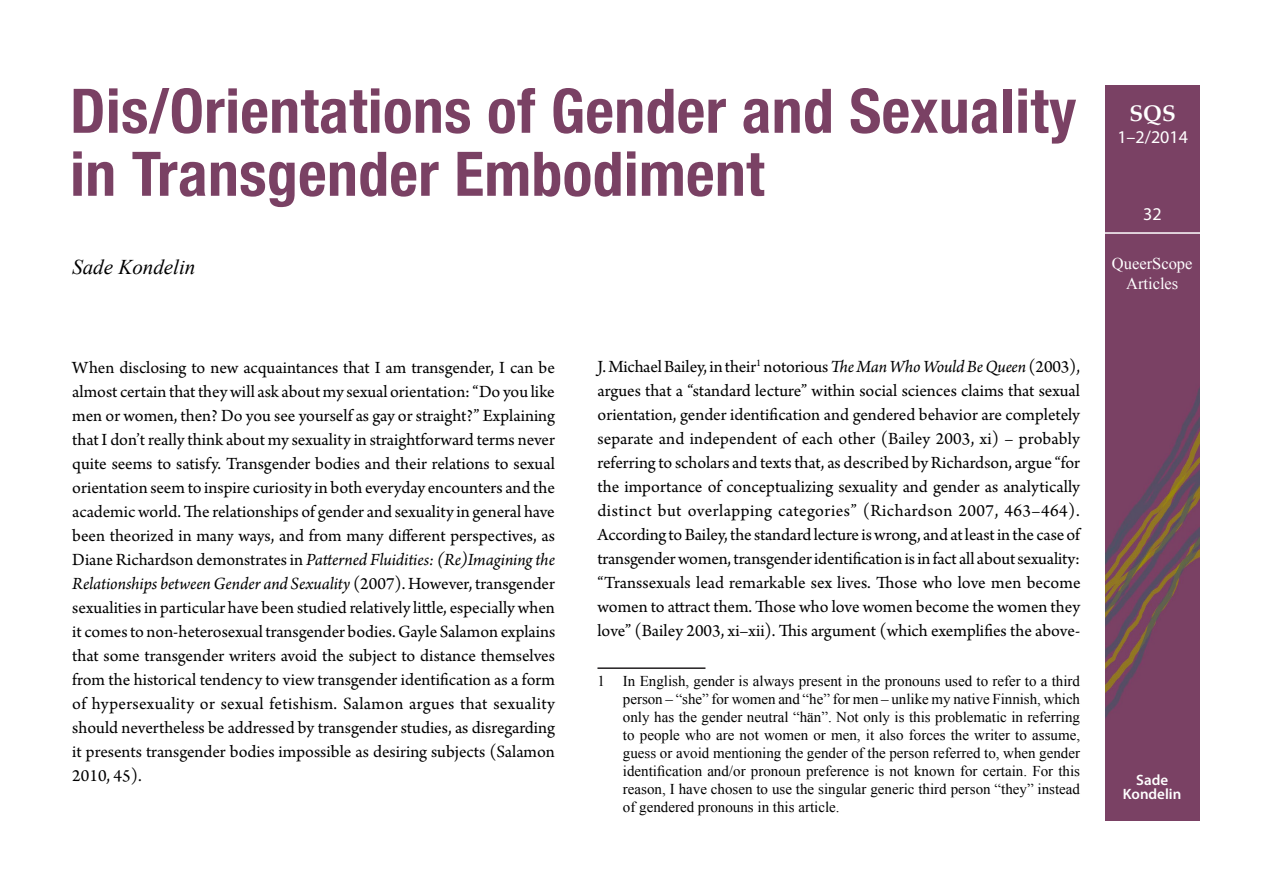
<style>
.page{position:relative;width:1263px;height:893px;background:#fff}
.page>*{position:absolute;margin:0;border:0;box-sizing:border-box;transform-origin:0 0}
.Pääotsikko{font:700 condensed 61.5px/63px "Helvetica Neue";letter-spacing:.005em;color:#7a4164}
.t1{font:700 22.5px "Palatino Linotype";color:#fff}
.Kirjoittaja{font:italic 21px "Times New Roman";color:#000}
.Leipateksti_enkku-no{font:18px/24px "Arno Pro";color:#000;text-align:justify}
.Sivunumerot___lehtin{font:18px "Myriad Pro";color:#fff}
.t2{font:16.5px/19.8px "Times New Roman";color:#fff;text-align:center}
.Alaviitteet{font:15px/18px "Times New Roman";color:#000;text-align:justify}
.t3{font:600 15px/13.5px "Myriad Pro";color:#fff;text-align:center}
.s1{font-style:italic}
</style>
<div class="page">
<img style="left:1106px;top:85px;width:93px;height:736px">
<hr style="left:1101px;top:232px;width:103px;height:2px;background:#fff">
<hr style="left:597px;top:667px;width:108px;height:2px;background:#231f20">
<p class="Pääotsikko" style="left:70px;top:79px;width:1008px">Dis/Orientations of Gender and Sexuality in Transgender Embodiment</p>
<p class="Kirjoittaja" style="left:72px;top:252px;width:125px">Sade Kondelin</p>
<p class="Leipateksti_enkku-no" style="left:72px;top:356px;width:484px">When disclosing to new acquaintances that I am transgender, I can be almost certain that they will ask about my sexual orientation: “Do you like men or women, then? Do you see yourself as gay or straight?” Explaining that I don’t really think about my sexuality in straightforward terms never quite seems to satisfy. Transgender bodies and their relations to sexual orientation seem to inspire curiosity in both everyday encounters and the academic world. The relationships of gender and sexuality in general have been theorized in many ways, and from many different perspectives, as Diane Richardson demonstrates in <span class="s1">Patterned Fluidities: (Re)Imagining the Relationships between Gender and Sexuality</span> (2007). However, transgender sexualities in particular have been studied relatively little, especially when it comes to non-heterosexual transgender bodies. Gayle Salamon explains that some transgender writers avoid the subject to distance themselves from the historical tendency to view transgender identification as a form of hypersexuality or sexual fetishism. Salamon argues that sexuality should nevertheless be addressed by transgender studies, as disregarding it presents transgender bodies impossible as desiring subjects (Salamon 2010, 45).</p>
<p class="Leipateksti_enkku-no" style="left:597px;top:356px;width:485px">J. Michael Bailey, in their<sup>1</sup> notorious <span class="s1">The Man Who Would Be Queen</span> (2003), argues that a “standard lecture” within social sciences claims that sexual orientation, gender identification and gendered behavior are completely separate and independent of each other (Bailey 2003, xi) – probably referring to scholars and texts that, as described by Richardson, argue “for the importance of conceptualizing sexuality and gender as analytically distinct but overlapping categories” (Richardson 2007, 463–464).<br>According to Bailey, the standard lecture is wrong, and at least in the case of transgender women, transgender identification is in fact all about sexuality: “Transsexuals lead remarkable sex lives. Those who love men become women to attract them. Those who love women become the women they love” (Bailey 2003, xi–xii). This argument (which exemplifies the above-</p>
<p class="Alaviitteet" style="left:623px;top:672px;width:459px;text-indent:-26px">1 In English, gender is always present in the pronouns used to refer to a third person – “she” for women and “he” for men – unlike my native Finnish, which only has the gender neutral “hän”. Not only is this problematic in referring to people who are not women or men, it also forces the writer to assume, guess or avoid mentioning the gender of the person referred to, when gender identification and/or pronoun preference is not known for certain. For this reason, I have chosen to use the singular generic third person “they” instead of gendered pronouns in this article.</p>
<p class="t1" style="left:1129px;top:98px;width:48px">SQS</p>
<p class="Sivunumerot___lehtin" style="left:1117px;top:126px;width:72px">1–2/2014</p>
<p class="Sivunumerot___lehtin" style="left:1143px;top:203px;width:20px">32</p>
<p class="t2" style="left:1112px;top:253px;width:82px">QueerScope<br>Articles</p>
<p class="t3" style="left:1123px;top:773px;width:60px">Sade<br>Kondelin</p>
</div>
